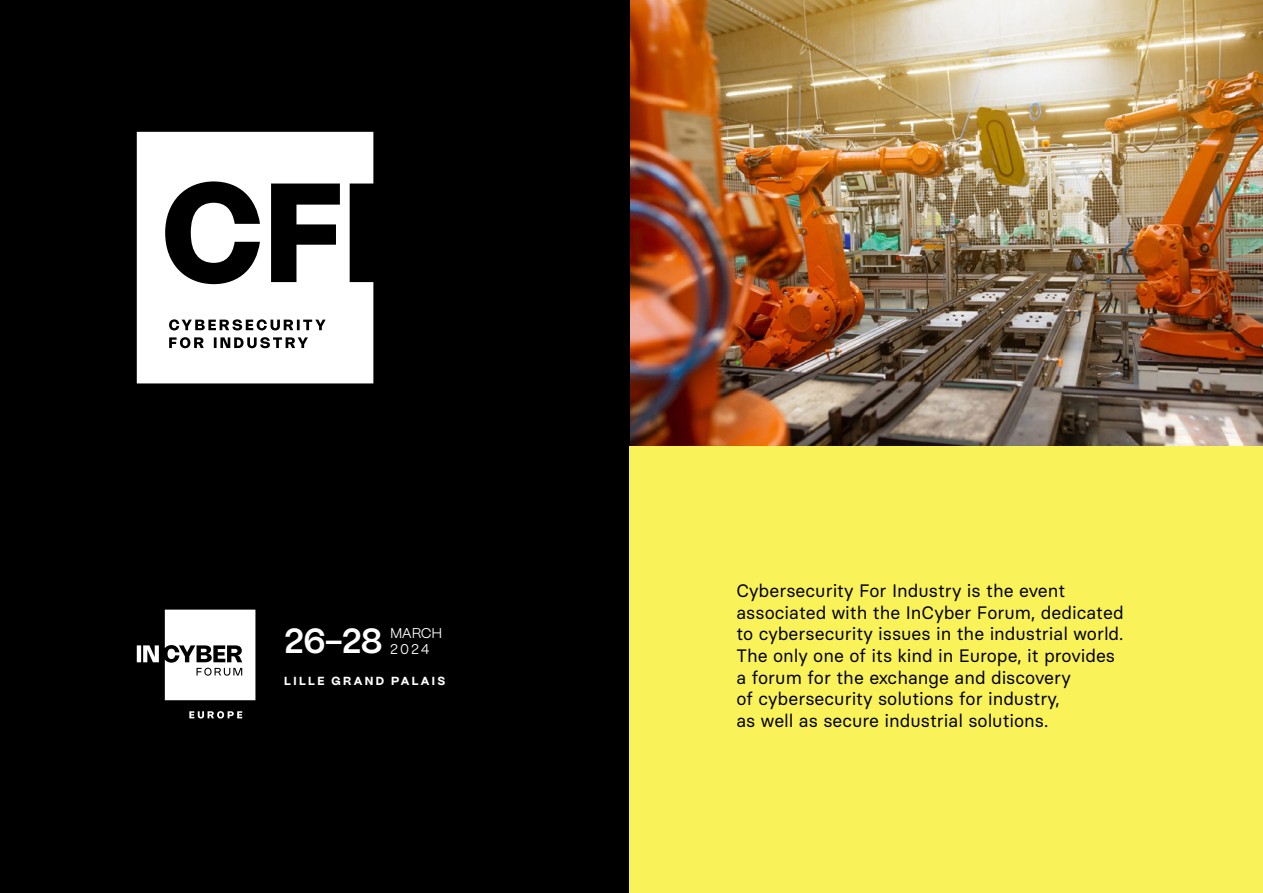
<style>
.page{position:relative;width:1263px;height:893px;background:#fff}
.page>*{position:absolute;margin:0;border:0;box-sizing:border-box;transform-origin:0 0}
.t1{font:600 34.8px "PP Mori";color:#fff}
.t2{font:18px/21.6px "Basier Circle";color:#000}
.t3{font:14.1px/15.9px "PP Mori";letter-spacing:-.025em;color:#fff}
.t4{font:800 11.7px "PP Mori";letter-spacing:.2em;color:#fff}
</style>
<div class="page">
<img style="left:629px;top:0;width:634px;height:446px">
<div style="left:0;top:0;width:629px;height:893px;background:#000"></div>
<svg style="left:137px;top:132px;width:236px;height:251px;fill:#fff"></svg>
<div style="left:629px;top:446px;width:634px;height:447px;background:#faf259"></div>
<svg style="left:137px;top:610px;width:118px;height:108px"></svg>
<h1 class="t1" style="left:284px;top:611px;width:100px">26-28</h1>
<p class="t3" style="left:390px;top:624px;width:54px">MARCH<br>2024</p>
<p class="t4" style="left:284px;top:671px;width:162px">LILLE GRAND PALAIS</p>
<p class="t2" style="left:736px;top:580px;width:389px">Cybersecurity For Industry is the event associated with the InCyber Forum, dedicated to cybersecurity issues in the industrial world.<br>The only one of its kind in Europe, it provides a forum for the exchange and discovery<br>of cybersecurity solutions for industry,<br>as well as secure industrial solutions.</p>
</div>
